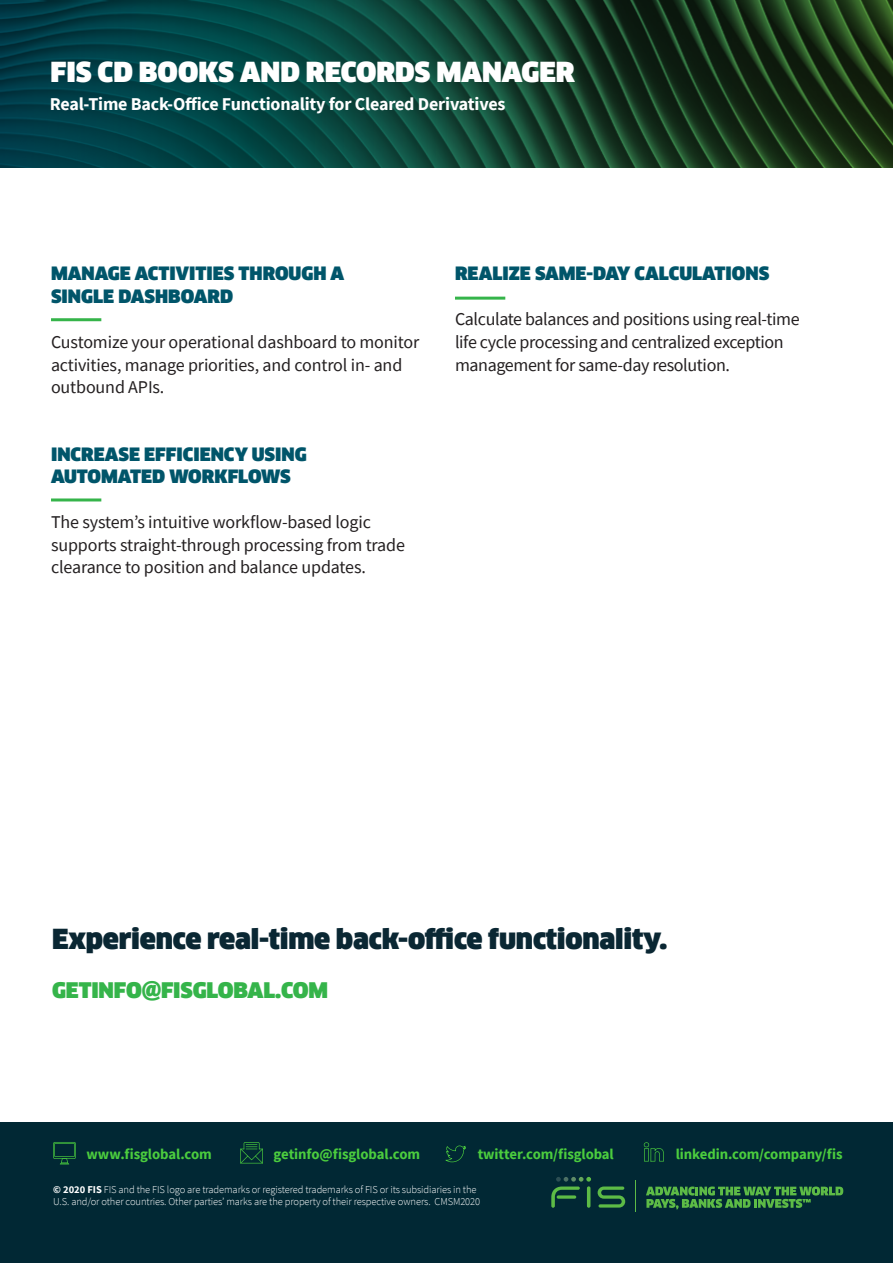
<style>
.page{position:relative;width:893px;height:1263px;background:#fff}
.page>*{position:absolute;margin:0;border:0;box-sizing:border-box;transform-origin:0 0}
.BODY__Internal_pages{font:900 27px "Clan Offc Pro";letter-spacing:-.01em;color:#0a2733}
.BODY__Internal_pages-2{font:900 27px "Clan Offc Pro";color:#fff}
.BODY__Internal_pages-3{font:900 21px "Clan Offc Pro";letter-spacing:-.01em;color:#35b44a}
.BODY__Internal_pages-4{font:18px/22.5px "Source Sans Pro";letter-spacing:-.01em;color:#231f20}
.A_HEAD__Heading_leve{font:900 18px/22.5px "Clan Offc Pro";color:#00556a}
.t1{font:700 18px "Source Sans Pro";letter-spacing:-.01em;color:#fff}
.t2{font:700 14.7px "Source Sans Pro";letter-spacing:-.01em;color:#4bcd3e}
.t3{font:300 10.5px/12.6px "Source Sans Pro";letter-spacing:-.01em;color:#fff}
.s1{font-weight:700}
</style>
<div class="page">
<svg style="left:0;top:0;width:893px;height:168px;background:#0e3f33"></svg>
<div style="left:0;top:1122px;width:893px;height:141px;background:#012834"></div>
<svg style="left:53px;top:1142px;width:23px;height:22px"></svg>
<svg style="left:445px;top:1145px;width:21px;height:17px"></svg>
<svg style="left:644px;top:1142px;width:20px;height:19px"></svg>
<svg style="left:240px;top:1142px;width:23px;height:21px"></svg>
<svg style="left:598px;top:1186px;width:27px;height:21px"></svg>
<svg style="left:551px;top:1177px;width:40px;height:31px"></svg>
<svg style="left:557px;top:1195px;width:19px;height:4px"></svg>
<hr style="left:587px;top:1186px;width:3px;height:22px;background:#5dbb46;border-radius:2px">
<hr style="left:635px;top:1180px;width:1px;height:32px;background:#5dbb46">
<svg style="left:646px;top:1186px;width:197px;height:23px"></svg>
<hr style="left:51px;top:318px;width:50px;height:3px;background:#35b44a">
<hr style="left:51px;top:498px;width:50px;height:3px;background:#35b44a">
<hr style="left:455px;top:297px;width:50px;height:3px;background:#35b44a">
<p class="BODY__Internal_pages-2" style="left:50px;top:57px;width:526px">FIS CD BOOKS AND RECORDS MANAGER</p>
<p class="t1" style="left:50px;top:92px;width:457px">Real-Time Back-Office Functionality for Cleared Derivatives</p>
<p class="A_HEAD__Heading_leve" style="left:51px;top:263px;width:295px">MANAGE ACTIVITIES THROUGH A<br>SINGLE DASHBOARD</p>
<p class="BODY__Internal_pages-4" style="left:51px;top:331px;width:370px">Customize your operational dashboard to monitor activities, manage priorities, and control in- and outbound APIs.</p>
<p class="A_HEAD__Heading_leve" style="left:51px;top:443px;width:257px">INCREASE EFFICIENCY USING<br>AUTOMATED WORKFLOWS</p>
<p class="BODY__Internal_pages-4" style="left:51px;top:511px;width:355px">The system’s intuitive workflow-based logic supports straight-through processing from trade clearance to position and balance updates.</p>
<p class="A_HEAD__Heading_leve" style="left:455px;top:263px;width:316px">REALIZE SAME-DAY CALCULATIONS</p>
<p class="BODY__Internal_pages-4" style="left:455px;top:308px;width:346px">Calculate balances and positions using real-time life cycle processing and centralized exception management for same-day resolution.</p>
<p class="BODY__Internal_pages" style="left:52px;top:924px;width:617px">Experience real-time back-office functionality.</p>
<p class="BODY__Internal_pages-3" style="left:52px;top:978px;width:277px">GETINFO@FISGLOBAL.COM</p>
<p class="t2" style="left:86px;top:1144px;width:127px">www.fisglobal.com</p>
<p class="t2" style="left:273px;top:1144px;width:148px">getinfo@fisglobal.com</p>
<p class="t2" style="left:478px;top:1144px;width:138px">twitter.com/fisglobal</p>
<p class="t2" style="left:676px;top:1144px;width:168px">linkedin.com/company/fis</p>
<p class="t3" style="left:53px;top:1183px;width:428px"><span class="s1">© 2020 FIS</span> FIS and the FIS logo are trademarks or registered trademarks of FIS or its subsidiaries in the<br>U.S. and/or other countries. Other parties’ marks are the property of their respective owners. CMSM2020</p>
</div>
